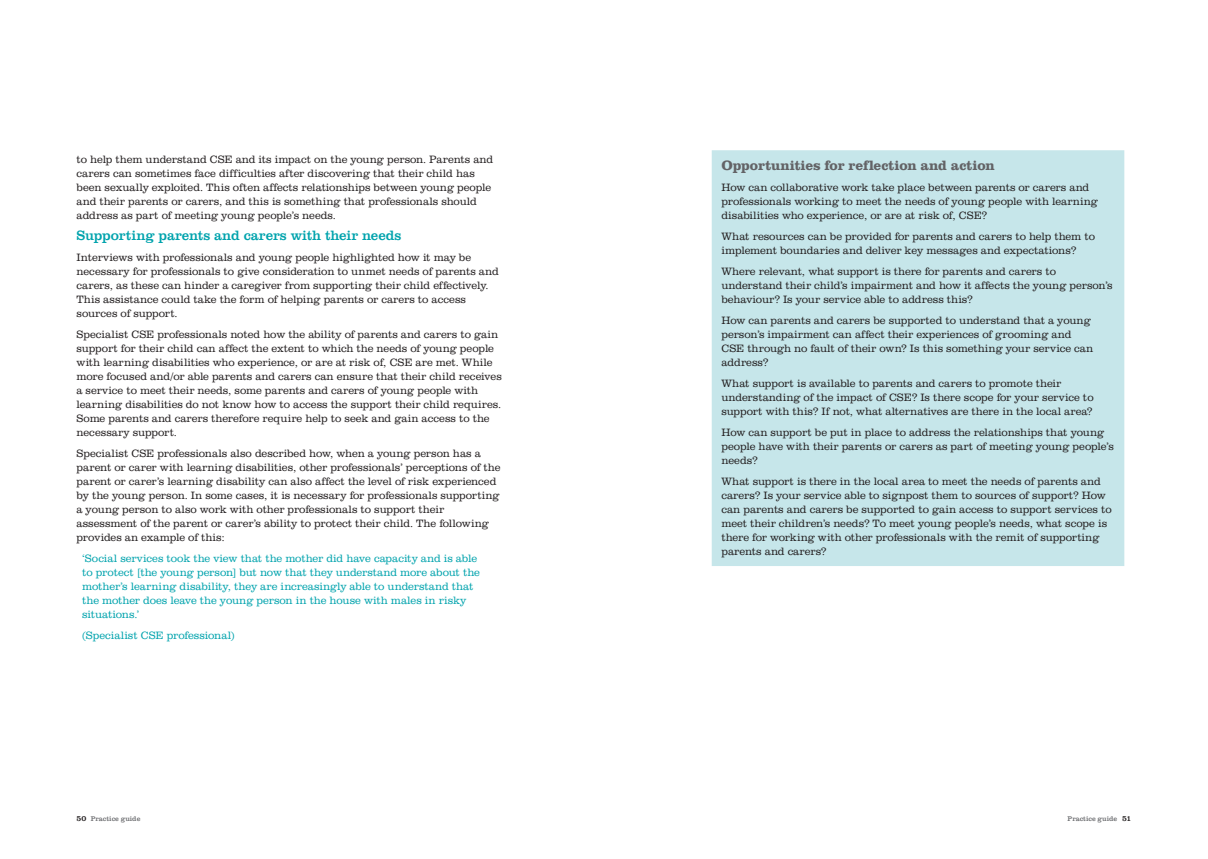
<style>
.page{position:relative;width:1208px;height:859px;background:#fff}
.page>*{position:absolute;margin:0;border:0;box-sizing:border-box;transform-origin:0 0}
.Head_2{font:14px "URW Clarendon TOT";letter-spacing:-.005em;color:#00a3ad}
.Box__indent__heading{font:700 14px "URW Clarendon TOT";letter-spacing:-.015em;color:#636366}
.Copy_11pt{font:300 11px/14px "URW Clarendon TOT";letter-spacing:-.005em;color:#231f20}
.definition_box_copy{font:300 11px/14px "URW Clarendon TOT";letter-spacing:-.005em;color:#231f20}
.quote_-_green{font:300 11px/14px "URW Clarendon TOT";letter-spacing:-.01em;color:#00a3ad}
.t1{font:7px "URW Clarendon TOT";color:#6c6d70}
.s1{font-size:8px;color:#231f20}
</style>
<div class="page">
<div style="left:711px;top:150px;width:413px;height:416px;background:#c6e6ea"></div>
<p class="Copy_11pt" style="left:77px;top:152px;width:418px">to help them understand CSE and its impact on the young person. Parents and carers can sometimes face difficulties after discovering that their child has been sexually exploited. This often affects relationships between young people and their parents or carers, and this is something that professionals should address as part of meeting young people’s needs.</p>
<p class="Head_2" style="left:77px;top:226px;width:326px">Supporting parents and carers with their needs</p>
<p class="Copy_11pt" style="left:77px;top:250px;width:424px">Interviews with professionals and young people highlighted how it may be necessary for professionals to give consideration to unmet needs of parents and carers, as these can hinder a caregiver from supporting their child effectively.<br>This assistance could take the form of helping parents or carers to access sources of support.</p>
<p class="Copy_11pt" style="left:77px;top:327px;width:427px">Specialist CSE professionals noted how the ability of parents and carers to gain support for their child can affect the extent to which the needs of young people with learning disabilities who experience, or are at risk of, CSE are met. While more focused and/or able parents and carers can ensure that their child receives a service to meet their needs, some parents and carers of young people with learning disabilities do not know how to access the support their child requires.<br>Some parents and carers therefore require help to seek and gain access to the necessary support.</p>
<p class="Copy_11pt" style="left:77px;top:446px;width:425px">Specialist CSE professionals also described how, when a young person has a parent or carer with learning disabilities, other professionals’ perceptions of the parent or carer’s learning disability can also affect the level of risk experienced by the young person. In some cases, it is necessary for professionals supporting a young person to also work with other professionals to support their assessment of the parent or carer’s ability to protect their child. The following provides an example of this:</p>
<p class="quote_-_green" style="left:82px;top:551px;width:399px">‘Social services took the view that the mother did have capacity and is able to protect [the young person] but now that they understand more about the mother’s learning disability, they are increasingly able to understand that the mother does leave the young person in the house with males in risky situations.’</p>
<p class="quote_-_green" style="left:82px;top:628px;width:154px">(Specialist CSE professional)</p>
<p class="Box__indent__heading" style="left:721px;top:157px;width:275px">Opportunities for reflection and action</p>
<p class="definition_box_copy" style="left:721px;top:180px;width:378px">How can collaborative work take place between parents or carers and professionals working to meet the needs of young people with learning disabilities who experience, or are at risk of, CSE?</p>
<p class="definition_box_copy" style="left:721px;top:229px;width:375px">What resources can be provided for parents and carers to help them to implement boundaries and deliver key messages and expectations?</p>
<p class="definition_box_copy" style="left:721px;top:264px;width:393px">Where relevant, what support is there for parents and carers to understand their child’s impairment and how it affects the young person’s behaviour? Is your service able to address this?</p>
<p class="definition_box_copy" style="left:721px;top:313px;width:373px">How can parents and carers be supported to understand that a young person’s impairment can affect their experiences of grooming and CSE through no fault of their own? Is this something your service can address?</p>
<p class="definition_box_copy" style="left:721px;top:376px;width:374px">What support is available to parents and carers to promote their understanding of the impact of CSE? Is there scope for your service to support with this? If not, what alternatives are there in the local area?</p>
<p class="definition_box_copy" style="left:721px;top:425px;width:394px">How can support be put in place to address the relationships that young people have with their parents or carers as part of meeting young people’s needs?</p>
<p class="definition_box_copy" style="left:721px;top:474px;width:392px">What support is there in the local area to meet the needs of parents and carers? Is your service able to signpost them to sources of support? How can parents and carers be supported to gain access to support services to meet their children’s needs? To meet young people’s needs, what scope is there for working with other professionals with the remit of supporting parents and carers?</p>
<p class="t1" style="left:77px;top:814px;width:65px"><span class="s1">50</span> Practice guide</p>
<p class="t1" style="left:1067px;top:814px;width:65px">Practice guide <span class="s1">51</span></p>
</div>
